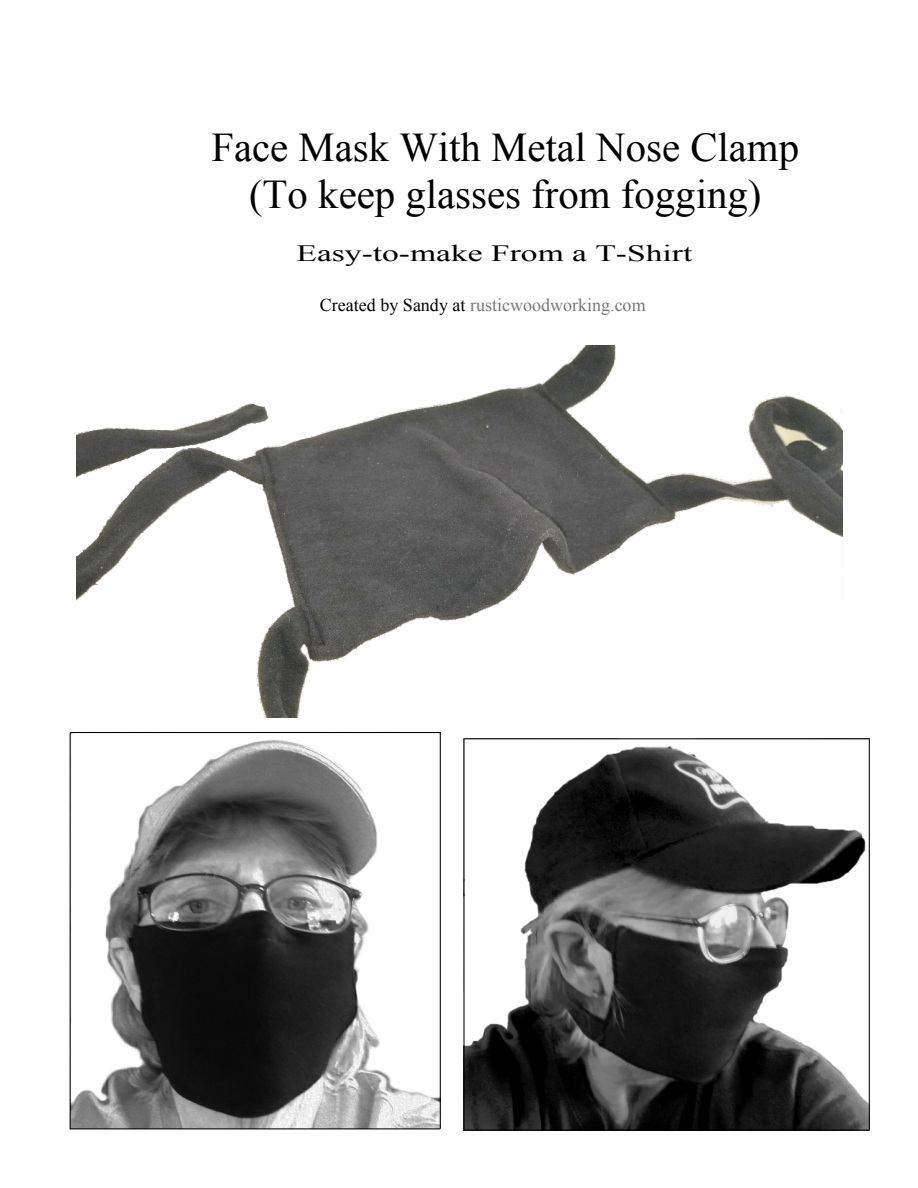
<style>
.page{position:relative;width:918px;height:1188px;background:#fff}
.page>*{position:absolute;margin:0;border:0;box-sizing:border-box;transform-origin:0 0}
.t1{font:40.8px/46.8px "Times New Roman";color:#000;text-align:center}
.t2{font:23.25px "Times New Roman";color:#000;scale:1.44 1}
.t3{font:18px "Times New Roman";color:#777}
.s1{color:#000}
</style>
<div class="page">
<svg style="left:463px;top:738px;width:407px;height:393px"></svg>
<svg style="left:70px;top:732px;width:371px;height:397px"></svg>
<img style="left:77px;top:346px;width:766px;height:372px">
<p class="t1" style="left:211px;top:128px;width:589px">Face Mask With Metal Nose Clamp (To keep glasses from fogging)</p>
<p class="t2" style="left:297px;top:244px;width:276px">Easy-to-make From a T-Shirt</p>
<p class="t3" style="left:320px;top:299px;width:327px"><span class="s1">Created by Sandy at</span> rusticwoodworking.com</p>
</div>
